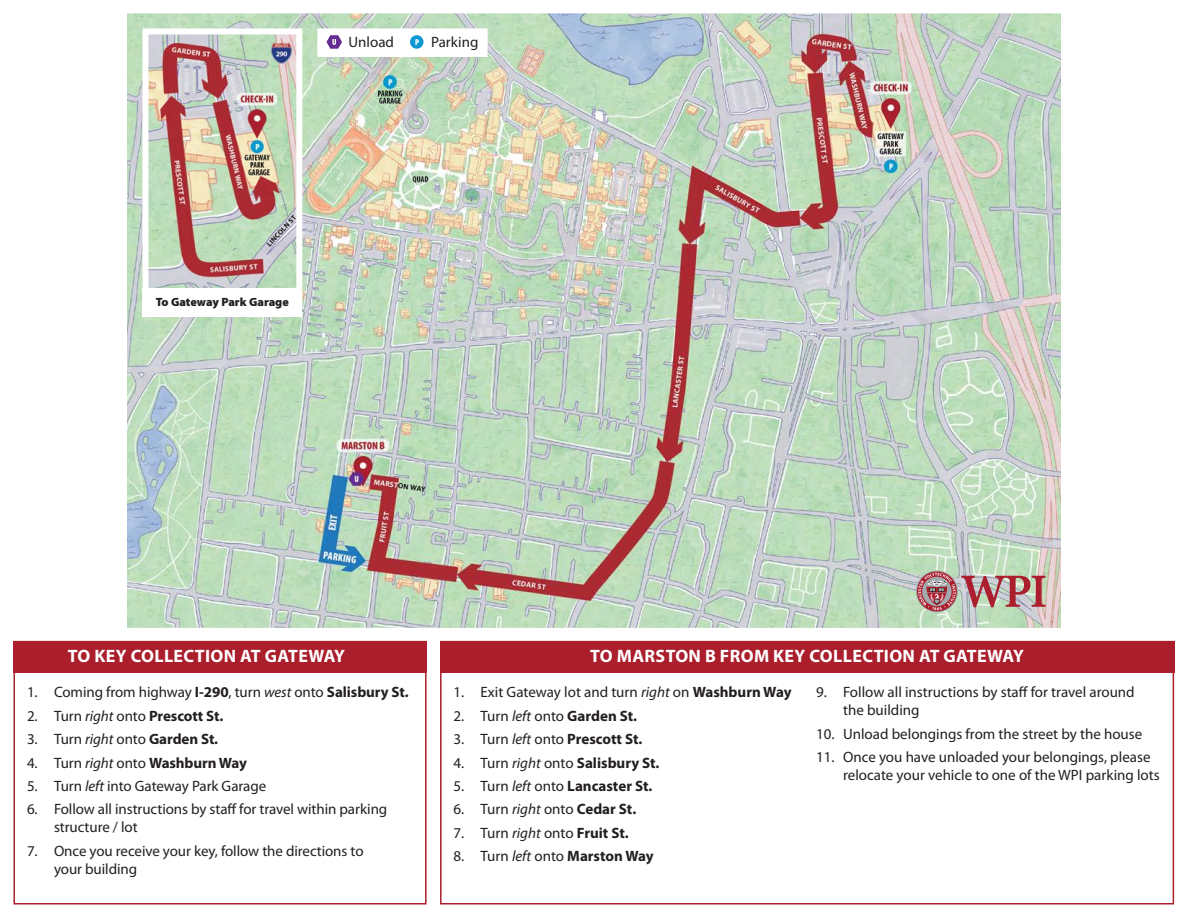
<style>
.page{position:relative;width:1188px;height:918px;background:#fff}
.page>*{position:absolute;margin:0;border:0;box-sizing:border-box;transform-origin:0 0}
.t1{font:700 18px "Myriad Pro";letter-spacing:.02em;color:#fff}
.t2{font:15px/18px "Myriad Pro";letter-spacing:-.005em;color:#231f20}
.t3{font:700 15px "Myriad Pro";letter-spacing:-.005em;color:#231f20}
.t4{font:900 12px "Myriad Pro";letter-spacing:-.005em;color:#231f20}
.s1{font-style:italic}
.s2{font-weight:700}
.s3{font-weight:400}
.s4{font-weight:400;font-style:italic}
</style>
<div class="page">
<img style="left:127px;top:13px;width:934px;height:614px">
<div style="left:14px;top:641px;width:413px;height:32px;background:#ab1e2c"></div>
<div style="left:440px;top:641px;width:734px;height:32px;background:#ab1e2c"></div>
<div style="left:14px;top:641px;width:413px;height:264px;border:2px solid #ab1e2c"></div>
<div style="left:440px;top:641px;width:734px;height:264px;border:2px solid #ab1e2c"></div>
<div style="left:317px;top:28px;width:171px;height:29px;background:#fff"></div>
<div style="left:410px;top:35px;width:14px;height:14px;background:#0c99d3;border-radius:50%"></div>
<svg style="left:415px;top:39px;width:4px;height:6px"></svg>
<svg style="left:326px;top:35px;width:16px;height:14px"></svg>
<svg style="left:916px;top:571px;width:42px;height:41px"></svg>
<img style="left:917px;top:572px;width:129px;height:39px">
<img style="left:149px;top:35px;width:146px;height:254px">
<div style="left:142px;top:28px;width:160px;height:281px;border:6px solid #fff"></div>
<div style="left:142px;top:289px;width:160px;height:28px;background:#fff"></div>
<p class="t2" style="left:349px;top:33px;width:47px">Unload</p>
<p class="t2" style="left:431px;top:33px;width:49px">Parking</p>
<p class="t4" style="left:156px;top:294px;width:135px">To Gateway Park Garage</p>
<p class="t1" style="left:68px;top:645px;width:279px">TO KEY COLLECTION AT GATEWAY</p>
<p class="t1" style="left:590px;top:645px;width:435px">TO MARSTON B FROM KEY COLLECTION AT GATEWAY</p>
<p class="t2" style="left:454px;top:683px;width:340px">1. Exit Gateway lot and turn <span class="s1">right</span> on <span class="s2">Washburn Way</span></p>
<p class="t2" style="left:454px;top:707px;width:185px">2. Turn <span class="s1">left</span> onto <span class="s2">Garden St.</span></p>
<p class="t3" style="left:454px;top:729px;width:190px"><span class="s3">3. Turn</span> <span class="s4">left</span> <span class="s3">onto</span> Prescott St.</p>
<p class="t3" style="left:454px;top:753px;width:208px"><span class="s3">4. Turn</span> <span class="s4">right</span> <span class="s3">onto</span> Salisbury St.</p>
<p class="t3" style="left:454px;top:776px;width:200px"><span class="s3">5. Turn</span> <span class="s4">left</span> <span class="s3">onto</span> Lancaster St.</p>
<p class="t2" style="left:454px;top:800px;width:184px">6. Turn <span class="s1">right</span> onto <span class="s2">Cedar St.</span></p>
<p class="t2" style="left:454px;top:824px;width:177px">7. Turn <span class="s1">right</span> onto <span class="s2">Fruit St.</span></p>
<p class="t2" style="left:454px;top:847px;width:202px">8. Turn <span class="s1">left</span> onto <span class="s2">Marston Way</span></p>
<p class="t2" style="left:27px;top:683px;width:383px">1. Coming from highway <span class="s2">I-290</span>, turn <span class="s1">west</span> onto <span class="s2">Salisbury St.</span></p>
<p class="t3" style="left:27px;top:706px;width:198px"><span class="s3">2. Turn</span> <span class="s4">right</span> <span class="s3">onto</span> Prescott St.</p>
<p class="t2" style="left:27px;top:730px;width:193px">3. Turn <span class="s1">right</span> onto <span class="s2">Garden St.</span></p>
<p class="t3" style="left:27px;top:753px;width:222px"><span class="s3">4. Turn</span> <span class="s4">right</span> <span class="s3">onto</span> Washburn Way</p>
<p class="t2" style="left:27px;top:777px;width:241px">5. Turn <span class="s1">left</span> into Gateway Park Garage</p>
<p class="t2" style="left:54px;top:800px;width:335px;text-indent:-27px">6. Follow all instructions by staff for travel within parking structure / lot</p>
<p class="t2" style="left:54px;top:842px;width:311px;text-indent:-27px">7. Once you receive your key, follow the directions to your building</p>
<p class="t2" style="left:843px;top:683px;width:293px;text-indent:-27px">9. Follow all instructions by staff for travel around the building</p>
<p class="t2" style="left:816px;top:725px;width:328px">10. Unload belongings from the street by the house</p>
<p class="t2" style="left:843px;top:748px;width:318px;text-indent:-27px">11. Once you have unloaded your belongings, please relocate your vehicle to one of the WPI parking lots</p>
</div>
